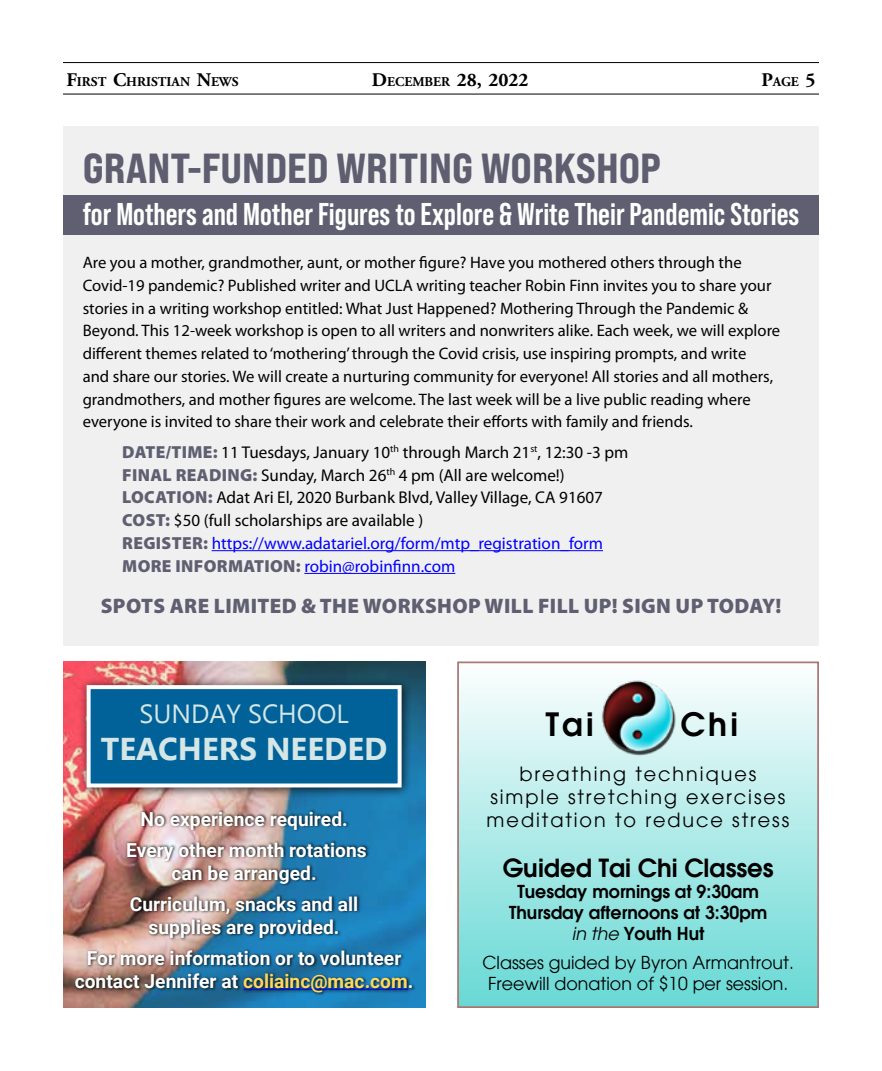
<style>
.page{position:relative;width:882px;height:1071px;background:#fff}
.page>*{position:absolute;margin:0;border:0;box-sizing:border-box;transform-origin:0 0}
.t1{font:42px "Bebas Neue Pro Exp Eb";color:#5e5e70}
.t2{font:700 31.5px "Bebas Neue Pro";color:#fff}
.t3{font:700 31.5px "Gadugi";color:#d4e6e6}
.t4{font:600 31.5px "Avant Garde";letter-spacing:.1em;color:#000}
.t5{font:26.25px "Gadugi";color:#d4e6e6}
.t6{font:600 24.5px "Avant Garde";color:#000}
.t7{font:900 21px "Myriad Pro";letter-spacing:.02em;color:#5f5f71}
.t8{font:700 19.25px/23.1px "Roboto";color:#fff;text-align:center}
.t9{font:19.25px/22.8px "Avant Garde";letter-spacing:.1em;color:#000;text-align:center}
.t10{font:700 19.25px "Adobe Garamond Pro";color:#000}
.t11{font:17.5px/21px "Avant Garde";color:#000;text-align:center}
.t12{font:600 17.5px/21px "Avant Garde";color:#000;text-align:center}
.t13{font:17.15px/22.8px "Myriad Pro";color:#000}
.t14{font:16.62px/22.8px "Myriad Pro";color:#000}
.t15{font:700 13.47px "Adobe Garamond Pro";color:#000}
.s1{font-size:19.25px}
.s2{font-size:13.47px}
.s3{font-weight:900;font-size:17.5px;color:#5e5f72}
.s4{font-weight:900;font-size:17.5px;color:#5f5f71}
.s5{color:#00f}
.s6{color:#fed760}
.s7{font-weight:400;font-style:italic}
</style>
<div class="page">
<hr style="left:63px;top:62px;width:756px;height:1px;background:#000">
<hr style="left:63px;top:94px;width:756px;height:1px;background:#000">
<div style="left:63px;top:126px;width:756px;height:520px;background:#f0f0f0"></div>
<div style="left:63px;top:196px;width:756px;height:39px;background:#5f5f71"></div>
<hr style="left:212px;top:550px;width:391px;height:1px;background:#00f">
<hr style="left:304px;top:573px;width:151px;height:1px;background:#00f">
<div style="left:458px;top:662px;width:360px;height:345px;background:linear-gradient(to bottom,#fcfefe,#66d8d4)"></div>
<img style="left:600px;top:680px;width:76px;height:76px">
<img style="left:63px;top:662px;width:362px;height:346px">
<div style="left:74px;top:809px;width:342px;height:187px;background:#000;opacity:.85"></div>
<hr style="left:243px;top:989px;width:165px;height:1px;background:#00f">
<div style="left:78px;top:677px;width:334px;height:121px;background:#000;opacity:.75"></div>
<div style="left:87px;top:685px;width:315px;height:102px;background:#016299;border:4px solid #fff"></div>
<p class="t15" style="left:66px;top:73px;width:174px"><span class="s1">F</span>IRST <span class="s1">C</span>HRISTIAN <span class="s1">N</span>EWS</p>
<p class="t10" style="left:372px;top:68px;width:158px">D<span class="s2">ECEMBER</span> 28, 2022</p>
<p class="t15" style="left:761px;top:73px;width:56px"><span class="s1">P</span>AGE <span class="s1">5</span></p>
<h1 class="t1" style="left:83px;top:142px;width:580px">GRANT-FUNDED WRITING WORKSHOP</h1>
<h2 class="t2" style="left:83px;top:196px;width:718px">for Mothers and Mother Figures to Explore &amp; Write Their Pandemic Stories</h2>
<p class="t14" style="left:83px;top:251px;width:699px">Are you a mother, grandmother, aunt, or mother figure? Have you mothered others through the Covid-19 pandemic? Published writer and UCLA writing teacher Robin Finn invites you to share your stories in a writing workshop entitled: What Just Happened? Mothering Through the Pandemic &amp; Beyond. This 12-week workshop is open to all writers and nonwriters alike. Each week, we will explore different themes related to ‘mothering’ through the Covid crisis, use inspiring prompts, and write<br>and share our stories. We will create a nurturing community for everyone! All stories and all mothers, grandmothers, and mother figures are welcome. The last week will be a live public reading where everyone is invited to share their work and celebrate their efforts with family and friends.</p>
<p class="t13" style="left:122px;top:441px;width:508px"><span class="s3">DATE/TIME:</span> 11 Tuesdays, January 10<sup>th</sup> through March 21<sup>st</sup>, 12:30 -3 pm <span class="s4">FINAL READING:</span> Sunday, March 26<sup>th</sup> 4 pm (All are welcome!)<br><span class="s4">LOCATION:</span> Adat Ari El, 2020 Burbank Blvd, Valley Village, CA 91607<br><span class="s4">COST:</span> $50 (full scholarships are available )<br><span class="s4">REGISTER:</span> <span class="s5">https://www.adatariel.org/form/mtp_registration_form </span><span class="s4">MORE INFORMATION:</span> <span class="s5">robin@robinfinn.com</span></p>
<p class="t7" style="left:101px;top:592px;width:682px">SPOTS ARE LIMITED &amp; THE WORKSHOP WILL FILL UP! SIGN UP TODAY!</p>
<h3 class="t5" style="left:139px;top:698px;width:211px">SUNDAY SCHOOL</h3>
<h2 class="t3" style="left:101px;top:730px;width:288px">TEACHERS NEEDED</h2>
<h2 class="t4" style="left:546px;top:704px;width:49px">Tai</h2>
<h2 class="t4" style="left:681px;top:704px;width:59px">Chi</h2>
<p class="t9" style="left:490px;top:763px;width:296px">breathing techniques simple stretching exercises</p>
<p class="t8" style="left:140px;top:806px;width:209px">No experience required.</p>
<p class="t9" style="left:487px;top:809px;width:304px">meditation to reduce stress</p>
<p class="t8" style="left:126px;top:837px;width:242px">Every other month rotations can be arranged.</p>
<p class="t8" style="left:130px;top:892px;width:230px">Curriculum, snacks and all supplies are provided.</p>
<p class="t8" style="left:75px;top:946px;width:340px">For more information or to volunteer contact Jennifer at <span class="s6">coliainc@mac.com</span>.</p>
<h3 class="t6" style="left:503px;top:852px;width:272px">Guided Tai Chi Classes</h3>
<p class="t12" style="left:509px;top:881px;width:260px">Tuesday mornings at 9:30am<br>Thursday afternoons at 3:30pm <span class="s7">in the</span> Youth Hut</p>
<p class="t11" style="left:482px;top:952px;width:313px">Classes guided by Byron Armantrout.<br>Freewill donation of $10 per session.</p>
</div>
